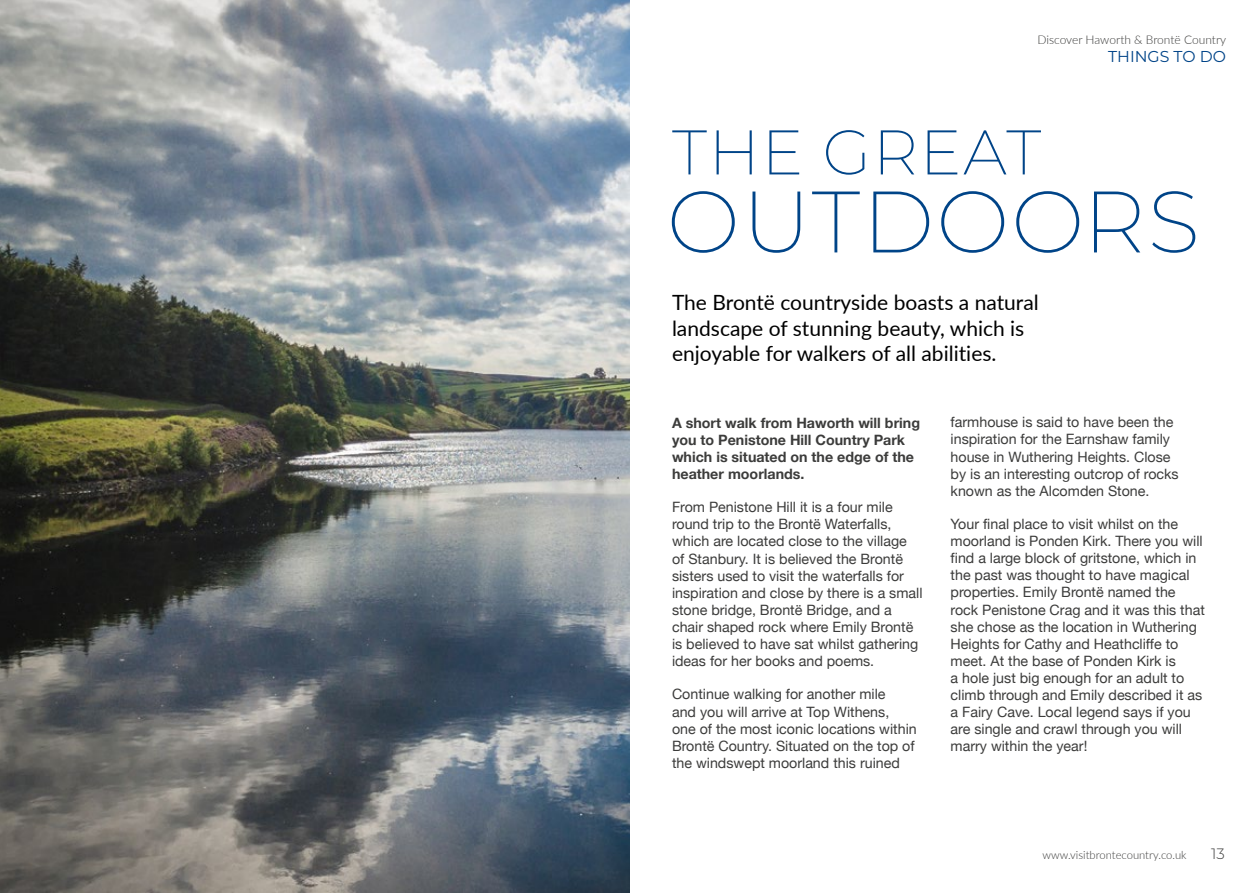
<style>
.page{position:relative;width:1259px;height:893px;background:#fff}
.page>*{position:absolute;margin:0;border:0;box-sizing:border-box;transform-origin:0 0}
.t1{font:200 87px "Montserrat";letter-spacing:.025em;color:#048}
.t2{font:200 62.85px "Montserrat";letter-spacing:.025em;color:#048}
.t3{font:21px/25.2px "Lato";color:#000}
.t4{font:15.75px "Montserrat";color:#048}
.t5{font:300 15px "Montserrat";color:#3c3c3b}
.t6{font:14.25px/17.1px "Helvetica Neue";color:#3c3c3b}
.t7{font:700 14.25px/17.1px "Helvetica Neue";color:#3c3c3b}
.t8{font:300 12px "Lato";color:#3c3c3b}
.t9{font:300 11.25px "Lato";color:#3c3c3b}
</style>
<div class="page">
<img style="left:0;top:0;width:629px;height:893px">
<p class="t8" style="left:1037px;top:31px;width:190px">Discover Haworth &amp; Brontë Country</p>
<p class="t4" style="left:1108px;top:45px;width:119px">THINGS TO DO</p>
<h2 class="t2" style="left:672px;top:110px;width:371px">THE GREAT</h2>
<h1 class="t1" style="left:667px;top:163px;width:535px">OUTDOORS</h1>
<h3 class="t3" style="left:672px;top:289px;width:368px">The Brontë countryside boasts a natural landscape of stunning beauty, which is enjoyable for walkers of all abilities.</h3>
<p class="t7" style="left:672px;top:414px;width:249px">A short walk from Haworth will bring you to Penistone Hill Country Park which is situated on the edge of the heather moorlands.</p>
<p class="t6" style="left:672px;top:499px;width:252px">From Penistone Hill it is a four mile round trip to the Brontë Waterfalls, which are located close to the village of Stanbury. It is believed the Brontë sisters used to visit the waterfalls for inspiration and close by there is a small stone bridge, Brontë Bridge, and a chair shaped rock where Emily Brontë is believed to have sat whilst gathering ideas for her books and poems.</p>
<p class="t6" style="left:672px;top:687px;width:246px">Continue walking for another mile<br>and you will arrive at Top Withens,<br>one of the most iconic locations within Brontë Country. Situated on the top of the windswept moorland this ruined</p>
<p class="t6" style="left:950px;top:414px;width:230px">farmhouse is said to have been the inspiration for the Earnshaw family house in Wuthering Heights. Close by is an interesting outcrop of rocks known as the Alcomden Stone.</p>
<p class="t6" style="left:950px;top:516px;width:256px">Your final place to visit whilst on the moorland is Ponden Kirk. There you will find a large block of gritstone, which in the past was thought to have magical properties. Emily Brontë named the rock Penistone Crag and it was this that she chose as the location in Wuthering Heights for Cathy and Heathcliffe to meet. At the base of Ponden Kirk is<br>a hole just big enough for an adult to climb through and Emily described it as a Fairy Cave. Local legend says if you are single and crawl through you will marry within the year!</p>
<p class="t9" style="left:1042px;top:847px;width:146px">www.visitbrontecountry.co.uk</p>
<p class="t5" style="left:1211px;top:843px;width:15px">13</p>
</div>
